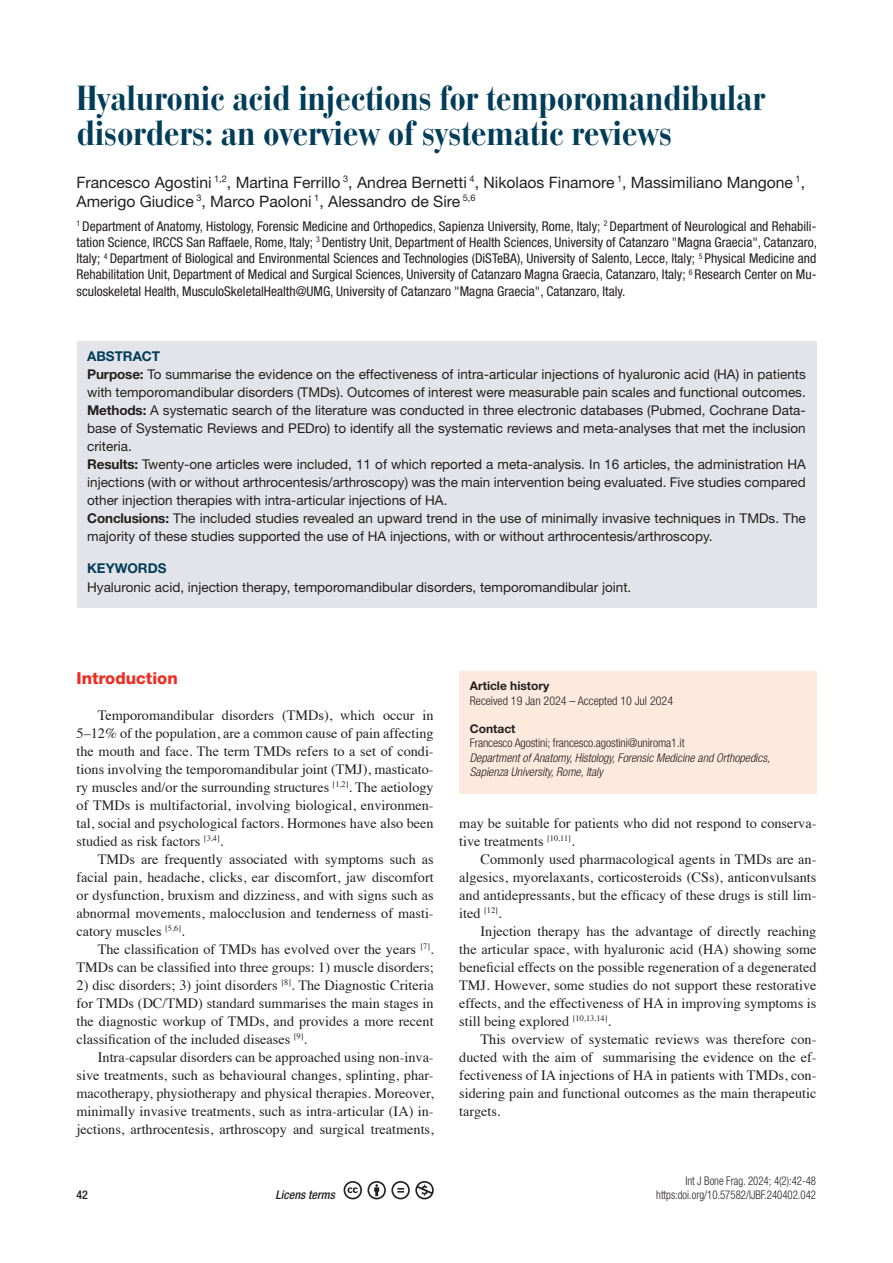
<style>
.page{position:relative;width:893px;height:1263px;background:#fff}
.page>*{position:absolute;margin:0;border:0;box-sizing:border-box;transform-origin:0 0}
.t1{font:700 condensed 34.5px/34.5px "Bauer Bodoni Std";letter-spacing:-.01em;color:#013d59}
._1_Livello{font:800 16.5px "Helvetica Neue LT Std";color:#ee2e22}
.t2{font:15.75px/18.9px "Helvetica Neue LT Std";color:#231f20}
.Testo_generale{font:14.25px/18px "Times";color:#231f20;text-align:justify}
.t3{font:13.5px/18px "Helvetica Neue LT Std";color:#231f20}
.t4{font:condensed 13.5px/16.2px "Helvetica Neue LT Std";color:#231f20;text-align:justify}
.t5{font:700 13.5px "Helvetica Neue LT Std";color:#013d59}
.t6{font:italic 300 condensed 12px/14.2px "Helvetica Neue LT Std";color:#231f20}
.t7{font:300 condensed 12px "Helvetica Neue LT Std";color:#231f20}
.t8{font:300 condensed 12px "Helvetica Neue LT Std";color:#231f20;scale:.9 1}
.t9{font:700 12px "Helvetica Neue LT Std";color:#231f20}
.t10{font:italic 500 condensed 12px "Helvetica Neue LT Std";color:#231f20}
.t11{font:500 condensed 12px "Helvetica Neue LT Std";color:#231f20}
.s1{font-weight:700}
</style>
<div class="page">
<div style="left:77px;top:341px;width:739px;height:266px;background:#e3e4e9"></div>
<div style="left:459px;top:671px;width:357px;height:122px;background:#fde9dd"></div>
<svg style="left:344px;top:1181px;width:90px;height:18px"></svg>
<p class="t1" style="left:77px;top:82px;width:690px">Hyaluronic acid injections for temporomandibular disorders: an overview of systematic reviews</p>
<p class="t2" style="left:77px;top:172px;width:730px">Francesco Agostini <sup>1,2</sup>, Martina Ferrillo <sup>3</sup>, Andrea Bernetti <sup>4</sup>, Nikolaos Finamore <sup>1</sup>, Massimiliano Mangone <sup>1</sup>,<br>Amerigo Giudice <sup>3</sup>, Marco Paoloni <sup>1</sup>, Alessandro de Sire <sup>5,6</sup></p>
<p class="t4" style="left:77px;top:218px;width:742px"><sup>1</sup> Department of Anatomy, Histology, Forensic Medicine and Orthopedics, Sapienza University, Rome, Italy; <sup>2</sup> Department of Neurological and Rehabili&shy;tation Science, IRCCS San Raffaele, Rome, Italy; <sup>3</sup> Dentistry Unit, Department of Health Sciences, University of Catanzaro "Magna Graecia", Catanzaro, Italy; <sup>4</sup> Department of Biological and Environmental Sciences and Technologies (DiSTeBA), University of Salento, Lecce, Italy; <sup>5</sup> Physical Medicine and Rehabilitation Unit, Department of Medical and Surgical Sciences, University of Catanzaro Magna Graecia, Catanzaro, Italy; <sup>6</sup> Research Center on Mu&shy;sculoskeletal Health, MusculoSkeletalHealth@UMG, University of Catanzaro "Magna Graecia", Catanzaro, Italy.</p>
<p class="t5" style="left:87px;top:348px;width:75px">ABSTRACT</p>
<p class="t3" style="left:87px;top:365px;width:720px"><span class="s1">Purpose:</span> To summarise the evidence on the effectiveness of intra-articular injections of hyaluronic acid (HA) in patients with temporomandibular disorders (TMDs). Outcomes of interest were measurable pain scales and functional outcomes.</p>
<p class="t3" style="left:87px;top:401px;width:720px;text-align:justify"><span class="s1">Methods:</span> A systematic search of the literature was conducted in three electronic databases (Pubmed, Cochrane Data&shy;base of Systematic Reviews and PEDro) to identify all the systematic reviews and meta-analyses that met the inclusion criteria.</p>
<p class="t3" style="left:87px;top:455px;width:720px;text-align:justify"><span class="s1">Results:</span> Twenty-one articles were included, 11 of which reported a meta-analysis. In 16 articles, the administration HA injections (with or without arthrocentesis/arthroscopy) was the main intervention being evaluated. Five studies compared other injection therapies with intra-articular injections of HA.</p>
<p class="t3" style="left:87px;top:509px;width:720px"><span class="s1">Conclusions:</span> The included studies revealed an upward trend in the use of minimally invasive techniques in TMDs. The majority of these studies supported the use of HA injections, with or without arthrocentesis/arthroscopy.</p>
<p class="t5" style="left:87px;top:560px;width:81px">KEYWORDS</p>
<p class="t3" style="left:87px;top:578px;width:546px">Hyaluronic acid, injection therapy, temporomandibular disorders, temporomandibular joint.</p>
<p class="_1_Livello" style="left:77px;top:668px;width:103px">Introduction</p>
<p class="Testo_generale" style="left:77px;top:705px;width:359px;text-indent:21px">Temporomandibular disorders (TMDs), which occur in 5–12% of the population, are a common cause of pain affecting the mouth and face. The term TMDs refers to a set of condi&shy;tions involving the temporomandibular joint (TMJ), masticato&shy;ry muscles and/or the surrounding structures <sup>[1,2]</sup>. The aetiology of TMDs is multifactorial, involving biological, environmen&shy;tal, social and psychological factors. Hormones have also been studied as risk factors <sup>[3,4]</sup>.</p>
<p class="Testo_generale" style="left:77px;top:849px;width:359px;text-indent:21px">TMDs are frequently associated with symptoms such as facial pain, headache, clicks, ear discomfort, jaw discomfort or dysfunction, bruxism and dizziness, and with signs such as abnormal movements, malocclusion and tenderness of masti&shy;catory muscles <sup>[5,6]</sup>.</p>
<p class="Testo_generale" style="left:77px;top:939px;width:359px;text-align:right">The classification of TMDs has evolved over the years <sup>[7]</sup>.<br>TMDs can be classified into three groups: 1) muscle disorders;</p>
<p class="Testo_generale" style="left:77px;top:975px;width:359px">2) disc disorders; 3) joint disorders <sup>[8]</sup>. The Diagnostic Criteria for TMDs (DC/TMD) standard summarises the main stages in the diagnostic workup of TMDs, and provides a more recent classification of the included diseases <sup>[9]</sup>.</p>
<p class="Testo_generale" style="left:77px;top:1047px;width:359px;text-indent:21px">Intra-capsular disorders can be approached using non-inva&shy;sive treatments, such as behavioural changes, splinting, phar&shy;macotherapy, physiotherapy and physical therapies. Moreover, minimally invasive treatments, such as intra-articular (IA) in&shy;jections, arthrocentesis, arthroscopy and surgical treatments,</p>
<p class="t11" style="left:77px;top:1187px;width:13px">42</p>
<p class="t10" style="left:276px;top:1187px;width:61px">Licens terms</p>
<p class="t9" style="left:470px;top:679px;width:81px">Article history</p>
<p class="t7" style="left:470px;top:693px;width:205px">Received 19 Jan 2024 – Accepted 10 Jul 2024</p>
<p class="t9" style="left:470px;top:721px;width:47px">Contact</p>
<p class="t7" style="left:470px;top:736px;width:216px">Francesco Agostini; francesco.agostini@uniroma1.it</p>
<p class="t6" style="left:470px;top:751px;width:302px">Department of Anatomy, Histology, Forensic Medicine and Orthopedics,<br>Sapienza University, Rome, Italy</p>
<p class="Testo_generale" style="left:459px;top:813px;width:359px">may be suitable for patients who did not respond to conserva&shy;tive treatments <sup>[10,11]</sup>.</p>
<p class="Testo_generale" style="left:459px;top:849px;width:359px;text-indent:21px">Commonly used pharmacological agents in TMDs are an&shy;algesics, myorelaxants, corticosteroids (CSs), anticonvulsants and antidepressants, but the efficacy of these drugs is still lim&shy;ited <sup>[12]</sup>.</p>
<p class="Testo_generale" style="left:459px;top:921px;width:359px;text-indent:21px">Injection therapy has the advantage of directly reaching the articular space, with hyaluronic acid (HA) showing some beneficial effects on the possible regeneration of a degenerated TMJ. However, some studies do not support these restorative effects, and the effectiveness of HA in improving symptoms is still being explored <sup>[10,13,14]</sup>.</p>
<p class="Testo_generale" style="left:459px;top:1029px;width:359px;text-indent:21px">This overview of systematic reviews was therefore con&shy;ducted with the aim of summarising the evidence on the ef&shy;fectiveness of IA injections of HA in patients with TMDs, con&shy;sidering pain and functional outcomes as the main therapeutic targets.</p>
<p class="t8" style="left:685px;top:1174px;width:147px">Int J Bone Frag. 2024; 4(2):42-48</p>
<p class="t8" style="left:656px;top:1188px;width:179px">https:doi.org/10.57582/IJBF.240402.042</p>
</div>
